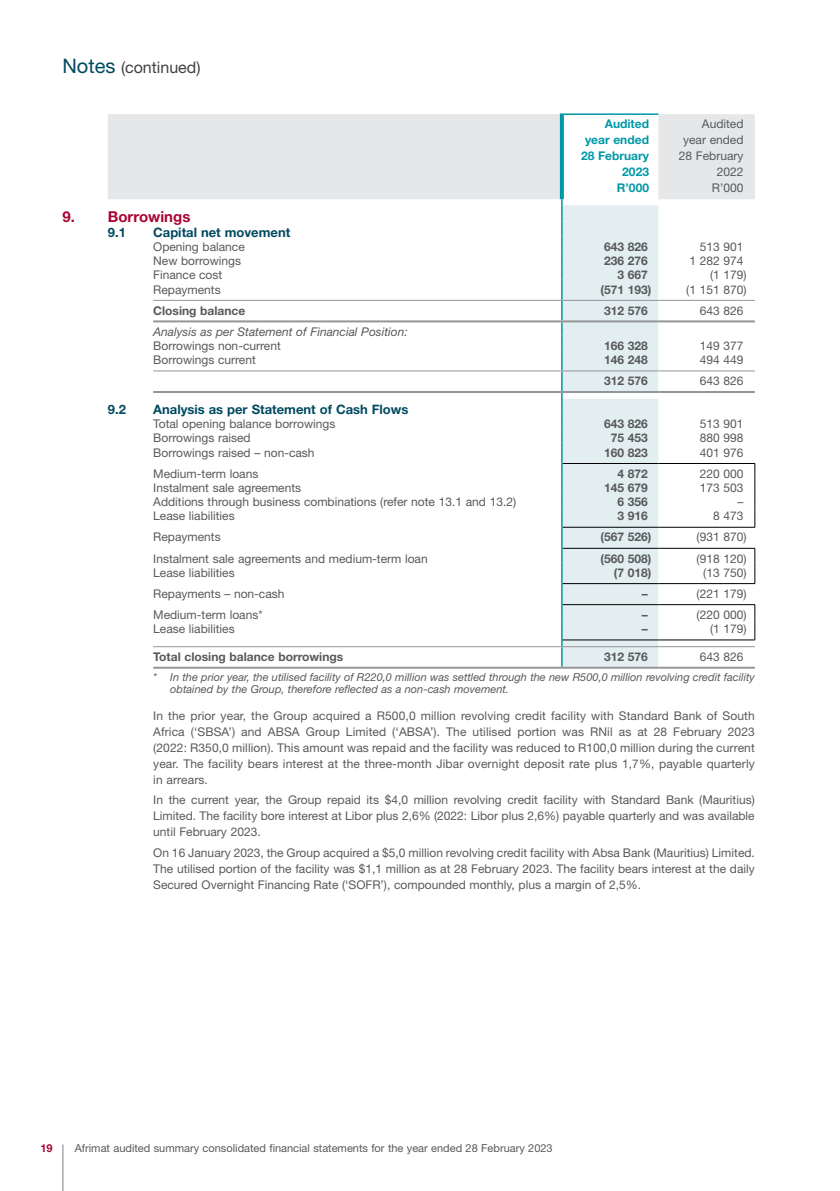
<style>
.page{position:relative;width:840px;height:1191px;background:#fff}
.page>*{position:absolute;margin:0;border:0;box-sizing:border-box;transform-origin:0 0}
.t1{font:16px "Helvetica Neue LT Pro";color:#414042}
.t2{font:700 15px "Helvetica Neue LT Pro";color:#a90533}
.t3{font:700 13px "Helvetica Neue LT Pro";color:#004a5f}
.t4{font:12px/16px "Helvetica Neue LT Pro";color:#58595b;text-align:justify}
.t5{font:700 12px "Helvetica Neue LT Pro";color:#58595b}
.t6{font:italic 12px "Helvetica Neue LT Pro";color:#58595b}
.t7{font:700 12px/16px "Helvetica Neue LT Pro";color:#0098a6;text-align:right}
.t8{font:italic 11px/12px "Helvetica Neue LT Pro";color:#58595b}
.t9{font:11px "Helvetica Neue LT Pro";color:#58595b}
.t10{font:700 11px "Helvetica Neue LT Pro";color:#a90533}
.s1{font-size:20px;color:#004a5f}
</style>
<div class="page">
<svg style="left:108px;top:114px;width:646px;height:85px;background:#e9eaeb"></svg>
<div style="left:562px;top:205px;width:96px;height:461px;background:#e2eeef"></div>
<hr style="left:561px;top:391px;width:97px;height:2px;background:#939598">
<hr style="left:658px;top:391px;width:96px;height:2px;background:#939598">
<hr style="left:559px;top:113px;width:99px;height:2px;background:#0098a6">
<svg style="left:559px;top:115px;width:4px;height:84px"></svg>
<hr style="left:153px;top:300px;width:408px;height:1px;background:#939598">
<hr style="left:561px;top:300px;width:97px;height:1px;background:#939598">
<hr style="left:658px;top:300px;width:96px;height:1px;background:#939598">
<hr style="left:153px;top:370px;width:408px;height:1px;background:#939598">
<hr style="left:561px;top:370px;width:97px;height:1px;background:#939598">
<hr style="left:658px;top:370px;width:96px;height:1px;background:#939598">
<hr style="left:153px;top:320px;width:408px;height:2px;background:#939598">
<hr style="left:561px;top:320px;width:97px;height:2px;background:#939598">
<hr style="left:658px;top:320px;width:96px;height:2px;background:#939598">
<hr style="left:153px;top:391px;width:408px;height:2px;background:#939598">
<svg style="left:561px;top:199px;width:1px;height:467px"></svg>
<hr style="left:153px;top:646px;width:408px;height:1px;background:#939598">
<hr style="left:561px;top:646px;width:97px;height:1px;background:#939598">
<hr style="left:658px;top:646px;width:96px;height:1px;background:#939598">
<hr style="left:562px;top:463px;width:96px;height:1px;background:#000">
<hr style="left:658px;top:463px;width:96px;height:1px;background:#000">
<svg style="left:754px;top:464px;width:1px;height:63px"></svg>
<hr style="left:562px;top:527px;width:96px;height:1px;background:#000">
<hr style="left:658px;top:527px;width:96px;height:1px;background:#000">
<hr style="left:562px;top:548px;width:96px;height:1px;background:#000">
<hr style="left:658px;top:548px;width:96px;height:1px;background:#000">
<svg style="left:754px;top:548px;width:1px;height:35px"></svg>
<hr style="left:562px;top:583px;width:96px;height:1px;background:#000">
<hr style="left:658px;top:583px;width:96px;height:1px;background:#000">
<hr style="left:562px;top:604px;width:96px;height:1px;background:#000">
<hr style="left:658px;top:604px;width:96px;height:1px;background:#000">
<svg style="left:754px;top:605px;width:1px;height:34px"></svg>
<hr style="left:562px;top:639px;width:96px;height:1px;background:#000">
<hr style="left:658px;top:639px;width:96px;height:1px;background:#000">
<hr style="left:153px;top:666px;width:408px;height:2px;background:#939598">
<hr style="left:561px;top:666px;width:97px;height:2px;background:#939598">
<hr style="left:658px;top:666px;width:96px;height:2px;background:#939598">
<hr style="left:62px;top:1144px;width:1px;height:47px;background:#808285">
<h1 class="t1" style="left:62px;top:57px;width:139px"><span class="s1">Notes</span> (continued)</h1>
<p class="t7" style="left:580px;top:116px;width:69px">Audited year ended<br>28 February<br>2023<br>R’000</p>
<p class="t4" style="left:678px;top:116px;width:66px;text-align:right">Audited year ended<br>28 February<br>2022<br>R’000</p>
<p class="t2" style="left:62px;top:207px;width:129px">9. Borrowings</p>
<p class="t3" style="left:108px;top:224px;width:20px">9.1</p>
<p class="t3" style="left:153px;top:224px;width:138px">Capital net movement</p>
<p class="t4" style="left:153px;top:238px;width:93px">Opening balance</p>
<p class="t5" style="left:603px;top:239px;width:45px">643 826</p>
<p class="t4" style="left:699px;top:238px;width:45px">513 901</p>
<p class="t4" style="left:153px;top:252px;width:89px">New borrowings</p>
<p class="t5" style="left:603px;top:253px;width:45px">236 276</p>
<p class="t4" style="left:689px;top:252px;width:56px">1 282 974</p>
<p class="t4" style="left:153px;top:267px;width:71px">Finance cost</p>
<p class="t5" style="left:617px;top:268px;width:32px">3 667</p>
<p class="t4" style="left:709px;top:267px;width:38px">(1 179)</p>
<p class="t4" style="left:153px;top:281px;width:69px">Repayments</p>
<p class="t5" style="left:600px;top:282px;width:52px">(571 193)</p>
<p class="t4" style="left:686px;top:281px;width:62px">(1 151 870)</p>
<p class="t5" style="left:153px;top:303px;width:94px">Closing balance</p>
<p class="t5" style="left:603px;top:303px;width:45px">312 576</p>
<p class="t4" style="left:699px;top:302px;width:45px">643 826</p>
<p class="t6" style="left:153px;top:324px;width:256px">Analysis as per Statement of Financial Position:</p>
<p class="t4" style="left:153px;top:337px;width:129px">Borrowings non-current</p>
<p class="t5" style="left:603px;top:338px;width:45px">166 328</p>
<p class="t4" style="left:699px;top:337px;width:45px">149 377</p>
<p class="t4" style="left:153px;top:351px;width:104px">Borrowings current</p>
<p class="t5" style="left:603px;top:352px;width:45px">146 248</p>
<p class="t4" style="left:699px;top:351px;width:45px">494 449</p>
<p class="t5" style="left:603px;top:373px;width:45px">312 576</p>
<p class="t4" style="left:699px;top:372px;width:45px">643 826</p>
<p class="t3" style="left:108px;top:401px;width:20px">9.2</p>
<p class="t3" style="left:153px;top:401px;width:256px">Analysis as per Statement of Cash Flows</p>
<p class="t4" style="left:153px;top:415px;width:183px">Total opening balance borrowings</p>
<p class="t5" style="left:603px;top:416px;width:45px">643 826</p>
<p class="t4" style="left:699px;top:415px;width:45px">513 901</p>
<p class="t4" style="left:153px;top:430px;width:99px">Borrowings raised</p>
<p class="t5" style="left:610px;top:431px;width:39px">75 453</p>
<p class="t4" style="left:699px;top:430px;width:45px">880 998</p>
<p class="t4" style="left:153px;top:444px;width:163px">Borrowings raised – non-cash</p>
<p class="t5" style="left:603px;top:445px;width:45px">160 823</p>
<p class="t4" style="left:699px;top:444px;width:45px">401 976</p>
<p class="t4" style="left:153px;top:465px;width:107px">Medium-term loans</p>
<p class="t5" style="left:617px;top:466px;width:32px">4 872</p>
<p class="t4" style="left:699px;top:465px;width:45px">220 000</p>
<p class="t4" style="left:153px;top:479px;width:149px">Instalment sale agreements</p>
<p class="t5" style="left:603px;top:480px;width:45px">145 679</p>
<p class="t4" style="left:699px;top:479px;width:45px">173 503</p>
<p class="t4" style="left:153px;top:493px;width:364px">Additions through business combinations (refer note 13.1 and 13.2)</p>
<p class="t5" style="left:617px;top:494px;width:32px">6 356</p>
<p class="t4" style="left:737px;top:493px;width:7px">–</p>
<p class="t4" style="left:153px;top:508px;width:83px">Lease liabilities</p>
<p class="t5" style="left:617px;top:509px;width:32px">3 916</p>
<p class="t4" style="left:712px;top:508px;width:32px">8 473</p>
<p class="t4" style="left:153px;top:529px;width:69px">Repayments</p>
<p class="t5" style="left:600px;top:530px;width:52px">(567 526)</p>
<p class="t4" style="left:696px;top:529px;width:51px">(931 870)</p>
<p class="t4" style="left:153px;top:550px;width:276px">Instalment sale agreements and medium-term loan</p>
<p class="t5" style="left:600px;top:551px;width:52px">(560 508)</p>
<p class="t4" style="left:696px;top:550px;width:51px">(918 120)</p>
<p class="t4" style="left:153px;top:564px;width:83px">Lease liabilities</p>
<p class="t5" style="left:613px;top:565px;width:39px">(7 018)</p>
<p class="t4" style="left:703px;top:564px;width:45px">(13 750)</p>
<p class="t4" style="left:153px;top:585px;width:133px">Repayments – non-cash</p>
<p class="t5" style="left:641px;top:586px;width:7px">–</p>
<p class="t4" style="left:696px;top:585px;width:51px">(221 179)</p>
<p class="t4" style="left:153px;top:606px;width:111px">Medium-term loans*</p>
<p class="t5" style="left:641px;top:607px;width:7px">–</p>
<p class="t4" style="left:696px;top:606px;width:51px">(220 000)</p>
<p class="t4" style="left:153px;top:620px;width:83px">Lease liabilities</p>
<p class="t5" style="left:641px;top:621px;width:7px">–</p>
<p class="t4" style="left:709px;top:620px;width:38px">(1 179)</p>
<p class="t5" style="left:153px;top:649px;width:191px">Total closing balance borrowings</p>
<p class="t5" style="left:603px;top:649px;width:45px">312 576</p>
<p class="t4" style="left:699px;top:648px;width:45px">643 826</p>
<p class="t8" style="left:170px;top:671px;width:586px;text-indent:-17px">* In the prior year, the utilised facility of R220,0 million was settled through the new R500,0 million revolving credit facility obtained by the Group, therefore reflected as a non-cash movement.</p>
<p class="t4" style="left:153px;top:707px;width:602px">In the prior year, the Group acquired a R500,0 million revolving credit facility with Standard Bank of South Africa (‘SBSA’) and ABSA Group Limited (‘ABSA’). The utilised portion was RNil as at 28 February 2023 (2022: R350,0 million). This amount was repaid and the facility was reduced to R100,0 million during the current year. The facility bears interest at the three-month Jibar overnight deposit rate plus 1,7%, payable quarterly in arrears.</p>
<p class="t4" style="left:153px;top:791px;width:602px">In the current year, the Group repaid its $4,0 million revolving credit facility with Standard Bank (Mauritius)<br>Limited. The facility bore interest at Libor plus 2,6% (2022: Libor plus 2,6%) payable quarterly and was available until February 2023.</p>
<p class="t4" style="left:153px;top:844px;width:603px">On 16 January 2023, the Group acquired a $5,0 million revolving credit facility with Absa Bank (Mauritius) Limited.<br>The utilised portion of the facility was $1,1 million as at 28 February 2023. The facility bears interest at the daily Secured Overnight Financing Rate (‘SOFR’), compounded monthly, plus a margin of 2,5%.</p>
<p class="t10" style="left:40px;top:1141px;width:14px">19</p>
<p class="t9" style="left:75px;top:1141px;width:479px">Afrimat audited summary consolidated financial statements for the year ended 28 February 2023</p>
</div>
